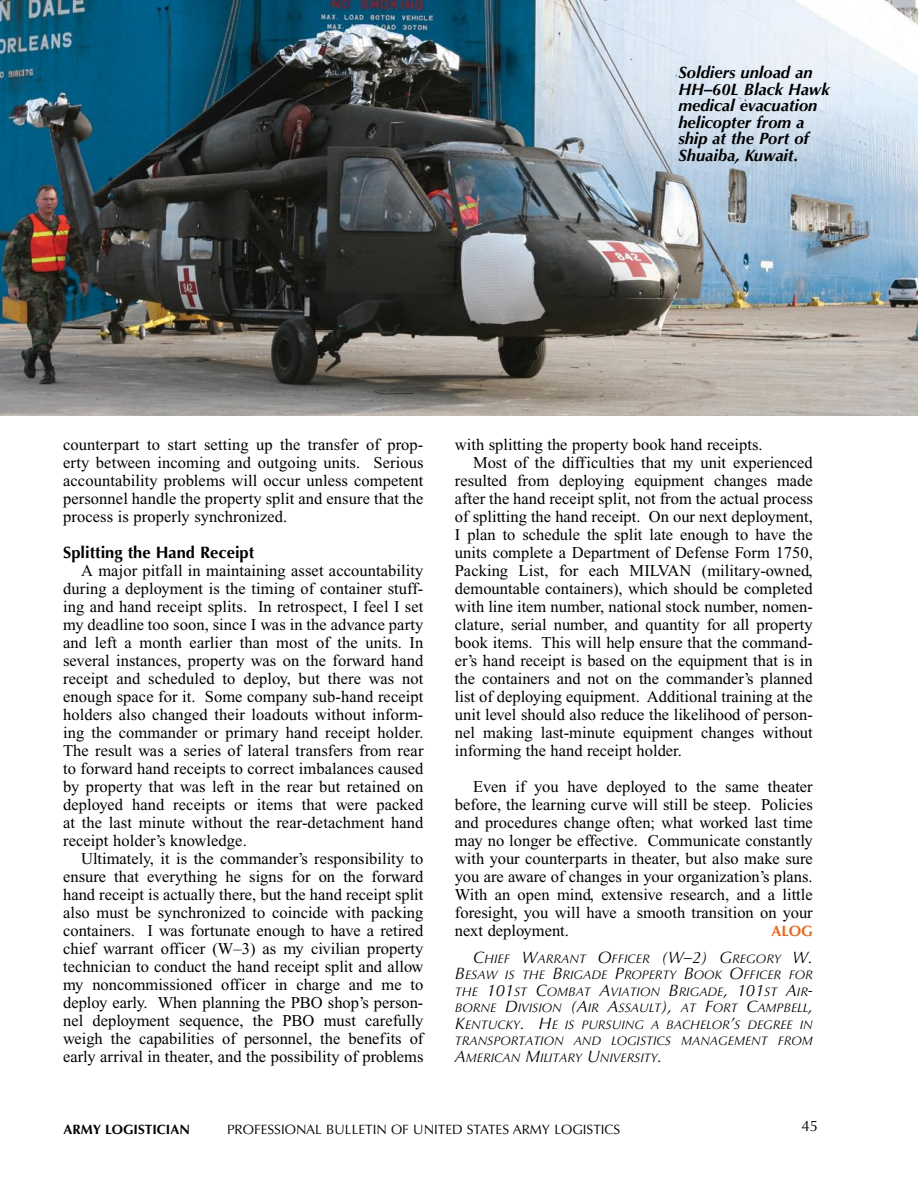
<style>
.page{position:relative;width:918px;height:1188px;background:#fff}
.page>*{position:absolute;margin:0;border:0;box-sizing:border-box;transform-origin:0 0}
.t1{font:16.5px/18px "Times New Roman";color:#000;text-align:justify}
.t2{font:italic 700 16.5px/16.5px "Optima";color:#000}
.t3{font:700 16.5px "Optima";color:#000}
.t4{font:700 15px "Optima";color:#e46b1f}
.t5{font:15px "Optima";color:#000}
.t6{font:13.5px "Optima";color:#000}
.t7{font:700 13.5px "Optima";color:#000}
.t8{font:italic 12.3px/16.5px "Optima";color:#000;text-align:justify}
.s1{font-size:16.5px}
</style>
<div class="page">
<img style="left:0;top:0;width:918px;height:415px">
<p class="t2" style="left:678px;top:64px;width:153px">Soldiers unload an<br>HH–60L Black Hawk medical evacuation helicopter from a ship at the Port of<br>Shuaiba, Kuwait.</p>
<p class="t1" style="left:63px;top:435px;width:362px">counterpart to start setting up the transfer of prop&shy;erty between incoming and outgoing units. Serious accountability problems will occur unless competent personnel handle the property split and ensure that the process is properly synchronized.</p>
<p class="t3" style="left:63px;top:543px;width:193px">Splitting the Hand Receipt</p>
<p class="t1" style="left:63px;top:561px;width:362px;text-indent:18px">A major pitfall in maintaining asset accountability during a deployment is the timing of container stuff&shy;ing and hand receipt splits. In retrospect, I feel I set my deadline too soon, since I was in the advance party and left a month earlier than most of the units. In several instances, property was on the forward hand receipt and scheduled to deploy, but there was not enough space for it. Some company sub-hand receipt holders also changed their loadouts without inform&shy;ing the commander or primary hand receipt holder.<br>The result was a series of lateral transfers from rear to forward hand receipts to correct imbalances caused by property that was left in the rear but retained on deployed hand receipts or items that were packed at the last minute without the rear-detachment hand receipt holder’s knowledge.</p>
<p class="t1" style="left:63px;top:849px;width:362px;text-indent:18px">Ultimately, it is the commander’s responsibility to ensure that everything he signs for on the forward hand receipt is actually there, but the hand receipt split also must be synchronized to coincide with packing containers. I was fortunate enough to have a retired chief warrant officer (W–3) as my civilian property technician to conduct the hand receipt split and allow my noncommissioned officer in charge and me to deploy early. When planning the PBO shop’s person&shy;nel deployment sequence, the PBO must carefully weigh the capabilities of personnel, the benefits of early arrival in theater, and the possibility of problems</p>
<p class="t1" style="left:455px;top:436px;width:309px">with splitting the property book hand receipts.</p>
<p class="t1" style="left:473px;top:454px;width:341px">Most of the difficulties that my unit experienced</p>
<p class="t1" style="left:455px;top:472px;width:359px">resulted from deploying equipment changes made</p>
<p class="t1" style="left:455px;top:490px;width:359px">after the hand receipt split, not from the actual process</p>
<p class="t1" style="left:455px;top:508px;width:359px">of splitting the hand receipt. On our next deployment,</p>
<p class="t1" style="left:455px;top:526px;width:359px">I plan to schedule the split late enough to have the</p>
<p class="t1" style="left:455px;top:544px;width:359px">units complete a Department of Defense Form 1750,</p>
<p class="t1" style="left:455px;top:562px;width:359px">Packing List, for each MILVAN (military-owned,</p>
<p class="t1" style="left:455px;top:580px;width:359px">demountable containers), which should be completed</p>
<p class="t1" style="left:455px;top:598px;width:359px">with line item number, national stock number, nomen-</p>
<p class="t1" style="left:455px;top:616px;width:359px">clature, serial number, and quantity for all property</p>
<p class="t1" style="left:455px;top:634px;width:359px">book items. This will help ensure that the command-</p>
<p class="t1" style="left:455px;top:652px;width:359px">er’s hand receipt is based on the equipment that is in</p>
<p class="t1" style="left:455px;top:670px;width:359px">the containers and not on the commander’s planned</p>
<p class="t1" style="left:455px;top:688px;width:359px">list of deploying equipment. Additional training at the</p>
<p class="t1" style="left:455px;top:706px;width:359px">unit level should also reduce the likelihood of person-</p>
<p class="t1" style="left:455px;top:724px;width:359px">nel making last-minute equipment changes without</p>
<p class="t1" style="left:455px;top:742px;width:228px">informing the hand receipt holder.</p>
<p class="t1" style="left:455px;top:778px;width:359px;text-indent:18px">Even if you have deployed to the same theater before, the learning curve will still be steep. Policies and procedures change often; what worked last time may no longer be effective. Communicate constantly with your counterparts in theater, but also make sure you are aware of changes in your organization’s plans.<br>With an open mind, extensive research, and a little foresight, you will have a smooth transition on your next deployment.</p>
<p class="t4" style="left:771px;top:922px;width:43px">ALOG</p>
<p class="t8" style="left:455px;top:951px;width:359px;text-indent:18px"><span class="s1">C</span>HIEF <span class="s1">W</span>ARRANT <span class="s1">O</span>FFICER <span class="s1">(W–2) G</span>REGORY <span class="s1">W.<br>B</span>ESAW IS THE <span class="s1">B</span>RIGADE <span class="s1">P</span>ROPERTY <span class="s1">B</span>OOK <span class="s1">O</span>FFICER FOR THE <span class="s1">101</span>ST <span class="s1">C</span>OMBAT <span class="s1">A</span>VIATION <span class="s1">B</span>RIGADE<span class="s1">, 101</span>ST <span class="s1">A</span>IR<span class="s1">-</span>BORNE <span class="s1">D</span>IVISION <span class="s1">(A</span>IR <span class="s1">A</span>SSAULT<span class="s1">),</span> AT <span class="s1">F</span>ORT <span class="s1">C</span>AMPBELL<span class="s1">, K</span>ENTUCKY<span class="s1">. H</span>E IS PURSUING A BACHELOR<span class="s1">’</span>S DEGREE IN TRANSPORTATION AND LOGISTICS MANAGEMENT FROM <span class="s1">A</span>MERICAN <span class="s1">M</span>ILITARY <span class="s1">U</span>NIVERSITY<span class="s1">.</span></p>
<p class="t7" style="left:63px;top:1121px;width:128px">ARMY LOGISTICIAN</p>
<p class="t6" style="left:227px;top:1121px;width:395px">PROFESSIONAL BULLETIN OF UNITED STATES ARMY LOGISTICS</p>
<p class="t5" style="left:802px;top:1117px;width:18px">45</p>
</div>
